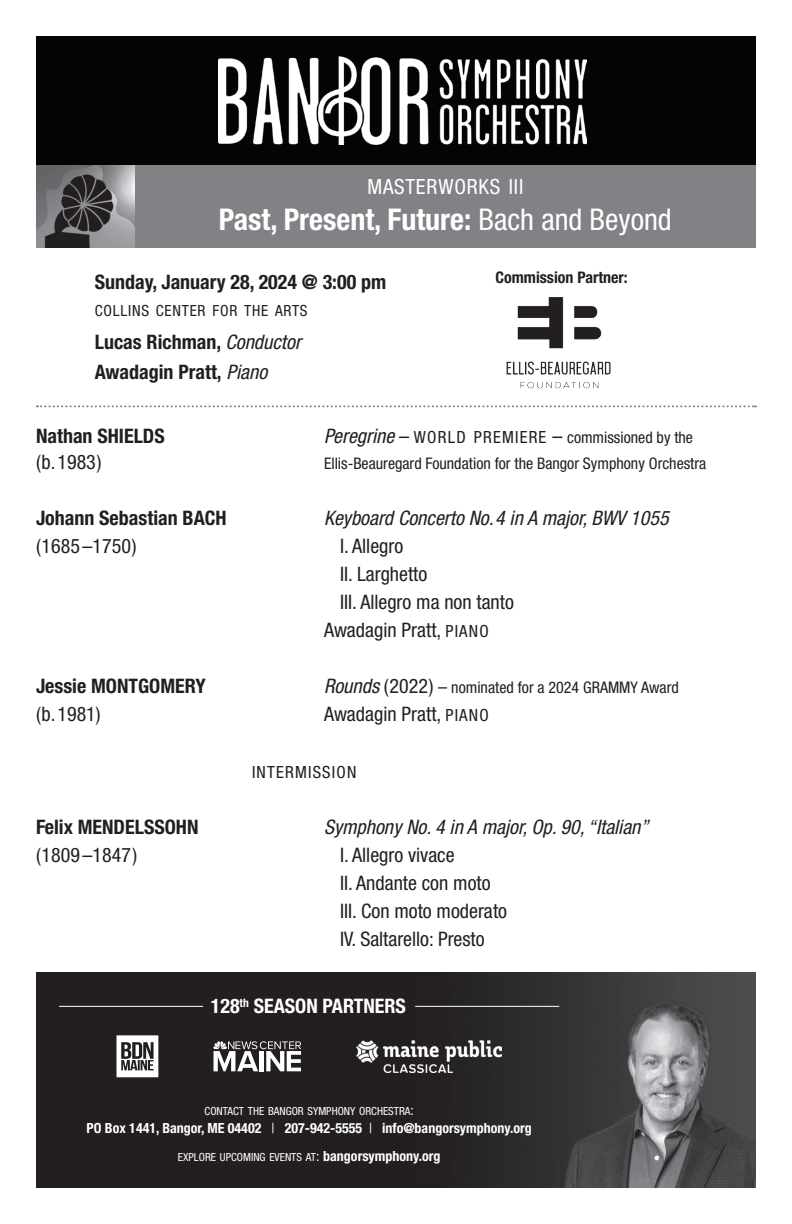
<style>
.page{position:relative;width:792px;height:1224px;background:#fff}
.page>*{position:absolute;margin:0;border:0;box-sizing:border-box;transform-origin:0 0}
.Main_Paragraph{font:700 condensed 30px "Helvetica Neue LT Std";color:#fff}
.Main_Paragraph-2{font:condensed 21px "Helvetica Neue LT Std";letter-spacing:.035em;color:#fff}
.Main_Paragraph-3{font:condensed 20px/28px "Helvetica Neue LT Std";color:#231f20}
.Main_Paragraph-4{font:700 condensed 20px "Helvetica Neue LT Std";color:#231f20}
.Main_Paragraph-5{font:italic condensed 20px "Helvetica Neue LT Std";color:#231f20}
.Main_Paragraph-6{font:700 condensed 20px "Helvetica Neue LT Std";color:#fff}
.Main_Paragraph-7{font:condensed 16.8px "Helvetica Neue LT Std";letter-spacing:.07em;color:#231f20}
.Main_Paragraph-8{font:condensed 16px "Helvetica Neue LT Std";color:#231f20}
.Musician_Name{font:700 condensed 16px "Helvetica Neue LT Std";color:#231f20}
.Main_Paragraph-9{font:condensed 15.4px "Helvetica Neue LT Std";letter-spacing:.05em;color:#231f20}
.Main_Paragraph-10{font:700 condensed 14px "Helvetica Neue LT Std";color:#fff}
.Main_Paragraph-11{font:condensed 11.2px "Helvetica Neue LT Std";color:#fff}
.s1{font-weight:400}
.s2{font-weight:400;font-style:italic}
.s3{font-style:italic;font-size:20px}
.s4{font-size:20px}
.s5{font-size:16.8px}
.s6{font-size:18px}
.s7{font-size:14px}
.s8{font-weight:700;font-size:14px}
</style>
<div class="page">
<div style="left:36px;top:36px;width:720px;height:146px;background:#040503"></div>
<img style="left:218px;top:56px;width:368px;height:89px">
<img style="left:36px;top:972px;width:720px;height:216px">
<hr style="left:59px;top:1006px;width:144px;height:1px;background:#fff">
<hr style="left:415px;top:1006px;width:144px;height:1px;background:#fff">
<svg style="left:117px;top:1035px;width:41px;height:42px"></svg>
<svg style="left:213px;top:1041px;width:88px;height:30px"></svg>
<img style="left:357px;top:1040px;width:144px;height:33px">
<div style="left:108px;top:165px;width:648px;height:82px;background:#808285"></div>
<svg style="left:37px;top:405px;width:719px;height:2px"></svg>
<img style="left:506px;top:297px;width:105px;height:92px">
<img style="left:36px;top:165px;width:99px;height:82px">
<p class="Main_Paragraph-2" style="left:367px;top:174px;width:157px">MASTERWORKS III</p>
<p class="Main_Paragraph" style="left:219px;top:201px;width:454px">Past, Present, Future: <span class="s1">Bach and Beyond</span></p>
<p class="Musician_Name" style="left:496px;top:268px;width:134px">Commission Partner:</p>
<p class="Main_Paragraph-4" style="left:95px;top:270px;width:293px">Sunday, January 28, 2024 @ 3:00 pm</p>
<p class="Main_Paragraph-9" style="left:95px;top:302px;width:214px">COLLINS CENTER FOR THE ARTS</p>
<p class="Main_Paragraph-4" style="left:95px;top:330px;width:208px">Lucas Richman, <span class="s2">Conductor</span></p>
<p class="Main_Paragraph-4" style="left:95px;top:360px;width:174px">Awadagin Pratt, <span class="s2">Piano</span></p>
<p class="Main_Paragraph-4" style="left:36px;top:424px;width:130px">Nathan SHIELDS</p>
<p class="Main_Paragraph-8" style="left:324px;top:428px;width:371px"><span class="s3">Peregrine</span> <span class="s4">–</span> <span class="s5">WORLD PREMIERE</span> <span class="s4">–</span> commissioned by the</p>
<p class="Main_Paragraph-3" style="left:36px;top:448px;width:67px">(b.1983)</p>
<p class="Main_Paragraph-8" style="left:324px;top:454px;width:384px">Ellis-Beauregard Foundation for the Bangor Symphony Orchestra</p>
<p class="Main_Paragraph-4" style="left:36px;top:506px;width:192px">Johann Sebastian BACH</p>
<p class="Main_Paragraph-5" style="left:324px;top:507px;width:346px">Keyboard Concerto No.4 in A major, BWV 1055</p>
<p class="Main_Paragraph-3" style="left:36px;top:532px;width:102px">(1685–1750)</p>
<p class="Main_Paragraph-3" style="left:340px;top:532px;width:175px">I. Allegro<br>II. Larghetto<br>III. Allegro ma non tanto</p>
<p class="Main_Paragraph-3" style="left:324px;top:616px;width:166px">Awadagin Pratt, <span class="s5">PIANO</span></p>
<p class="Main_Paragraph-4" style="left:36px;top:674px;width:171px">Jessie MONTGOMERY</p>
<p class="Main_Paragraph-8" style="left:324px;top:678px;width:356px"><span class="s3">Rounds</span> <span class="s4">(2022)</span> <span class="s6">–</span> nominated for a 2024 GRAMMY Award</p>
<p class="Main_Paragraph-3" style="left:36px;top:700px;width:66px">(b.1981)</p>
<p class="Main_Paragraph-3" style="left:324px;top:700px;width:166px">Awadagin Pratt, <span class="s5">PIANO</span></p>
<p class="Main_Paragraph-7" style="left:252px;top:762px;width:106px">INTERMISSION</p>
<p class="Main_Paragraph-4" style="left:36px;top:815px;width:164px">Felix MENDELSSOHN</p>
<p class="Main_Paragraph-5" style="left:324px;top:815px;width:326px">Symphony No. 4 in A major, Op. 90, “Italian”</p>
<p class="Main_Paragraph-3" style="left:36px;top:841px;width:103px">(1809–1847 )</p>
<p class="Main_Paragraph-3" style="left:340px;top:841px;width:116px">I. Allegro vivace</p>
<p class="Main_Paragraph-3" style="left:340px;top:869px;width:152px">II. Andante con moto</p>
<p class="Main_Paragraph-3" style="left:340px;top:897px;width:169px">III. Con moto moderato</p>
<p class="Main_Paragraph-3" style="left:340px;top:925px;width:146px">IV. Saltarello: Presto</p>
<p class="Main_Paragraph-6" style="left:211px;top:994px;width:197px">128<sup>th</sup> SEASON PARTNERS</p>
<p class="Main_Paragraph-11" style="left:205px;top:1105px;width:211px">CONTACT THE BANGOR SYMPHONY ORCHESTRA<span class="s7">:</span></p>
<p class="Main_Paragraph-10" style="left:87px;top:1120px;width:447px">PO Box 1441, Bangor, ME 04402 <span class="s1">|</span> 207-942-5555 <span class="s1">|</span> info@bangorsymphony.org</p>
<p class="Main_Paragraph-11" style="left:178px;top:1151px;width:264px">EXPLORE UPCOMING EVENTS AT<span class="s7">:</span> <span class="s8">bangorsymphony.org</span></p>
</div>
